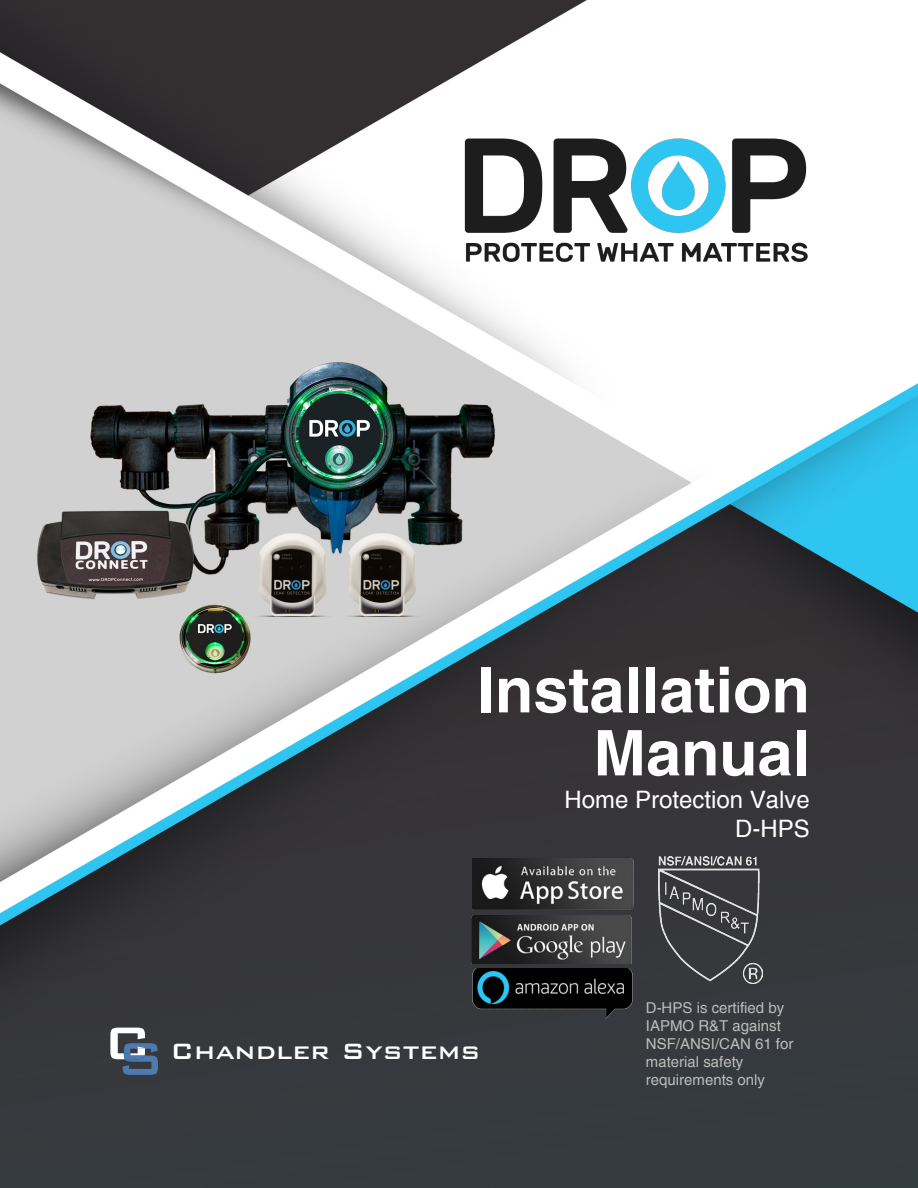
<style>
.page{position:relative;width:918px;height:1188px;background:#fff}
.page>*{position:absolute;margin:0;border:0;box-sizing:border-box;transform-origin:0 0}
.t1{font:700 63px/63px "Helvetica CE";color:#fff;text-align:right}
.t2{font:500 29.55px "Bank Gothic BT";color:#fff}
.t3{font:24px "Helvetica";color:#fff}
.t4{font:15px/18px "Helvetica";color:#bebdbc}
</style>
<div class="page">
<img style="left:0;top:0;width:918px;height:1188px">
<img style="left:471px;top:916px;width:160px;height:48px">
<img style="left:472px;top:968px;width:160px;height:51px">
<img style="left:659px;top:856px;width:103px;height:128px">
<svg style="left:110px;top:1028px;width:48px;height:47px"></svg>
<img style="left:462px;top:136px;width:348px;height:129px">
<img style="left:472px;top:859px;width:161px;height:50px">
<p class="t1" style="left:477px;top:658px;width:334px">Installation<br>Manual</p>
<p class="t3" style="left:565px;top:786px;width:247px">Home Protection Valve</p>
<p class="t3" style="left:735px;top:814px;width:76px">D-HPS</p>
<p class="t2" style="left:170px;top:1035px;width:311px">Chandler Systems</p>
<p class="t4" style="left:646px;top:999px;width:149px">D-HPS is certified by<br>IAPMO R&amp;T against<br>NSF/ANSI/CAN 61 for material safety</p>
<p class="t4" style="left:646px;top:1071px;width:121px">requirements only</p>
</div>
